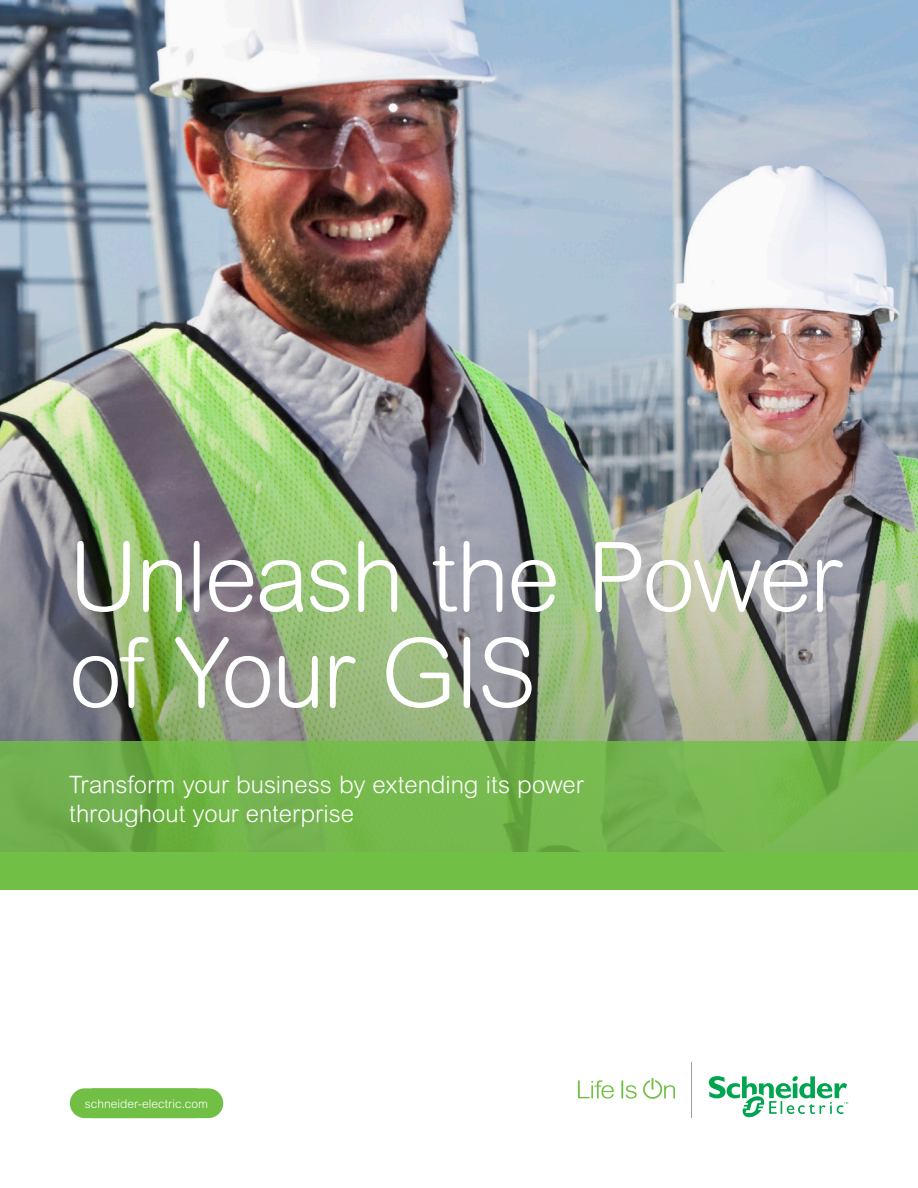
<style>
.page{position:relative;width:918px;height:1188px;background:#fff}
.page>*{position:absolute;margin:0;border:0;box-sizing:border-box;transform-origin:0 0}
.cover_header{font:300 96px/96px "Arial Rounded MT Std";letter-spacing:-.025em;color:#fff}
.cover_intro_text{font:300 24px/28.5px "Arial Rounded MT Std";color:#fff}
.t1{font:300 12px "Arial MT Std";color:#fff}
</style>
<div class="page">
<svg style="left:70px;top:1088px;width:153px;height:30px;background:#77c14c"></svg>
<svg style="left:578px;top:1080px;width:36px;height:19px"></svg>
<svg style="left:621px;top:1080px;width:16px;height:19px"></svg>
<svg style="left:643px;top:1078px;width:32px;height:21px"></svg>
<hr style="left:691px;top:1062px;width:1px;height:56px;background:#959ea4">
<svg style="left:709px;top:1076px;width:139px;height:42px"></svg>
<img style="left:0;top:0;width:918px;height:324px">
<img style="left:0;top:324px;width:918px;height:417px">
<div style="left:0;top:852px;width:918px;height:37px;background:#71bf44"></div>
<svg style="left:0;top:741px;width:918px;height:111px;background:#73b44d"></svg>
<p class="cover_header" style="left:69px;top:529px;width:774px">Unleash the Power of Your GIS</p>
<p class="cover_intro_text" style="left:69px;top:770px;width:516px">Transform your business by extending its power throughout your enterprise</p>
<p class="t1" style="left:85px;top:1097px;width:125px">schneider-electric.com</p>
</div>
